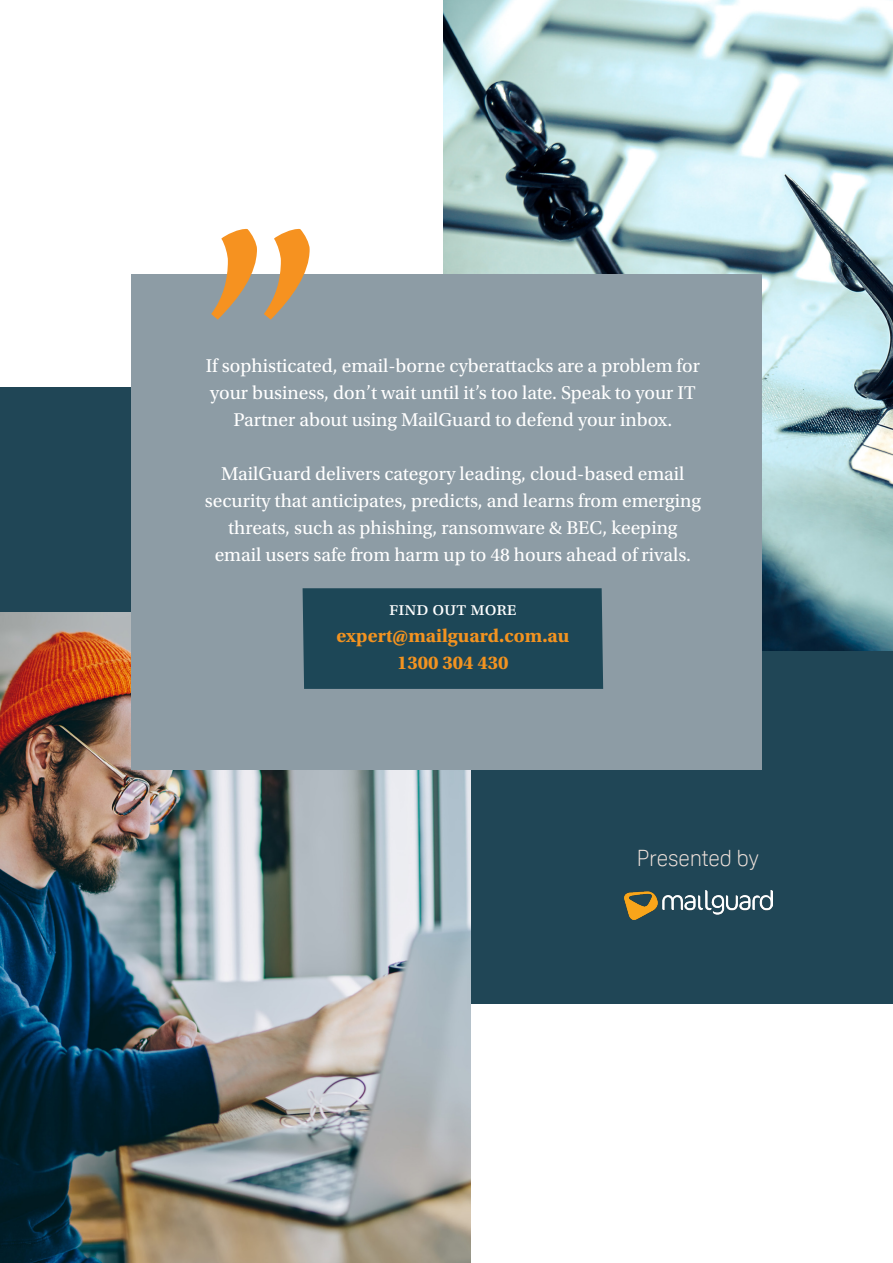
<style>
.page{position:relative;width:893px;height:1263px;background:#fff}
.page>*{position:absolute;margin:0;border:0;box-sizing:border-box;transform-origin:0 0}
.Title_04_Center{font:300 22.5px "Oscine";color:#f0e2db}
.Title_02_Center{font:19.5px/27px "Utopia Std";color:#fff;text-align:center}
.Title_02_Center-2{font:700 19.5px "Utopia Std";color:#f39320}
</style>
<div class="page">
<div style="left:0;top:387px;width:893px;height:617px;background:#204656"></div>
<img style="left:444px;top:0;width:449px;height:651px">
<img style="left:0;top:612px;width:471px;height:651px">
<div style="left:131px;top:274px;width:631px;height:496px;background:#8d9ca5"></div>
<img style="left:624px;top:890px;width:148px;height:30px">
<svg style="left:211px;top:228px;width:99px;height:92px"></svg>
<div style="left:303px;top:588px;width:300px;height:101px;background:#1d4757"></div>
<p class="Title_02_Center" style="left:206px;top:352px;width:496px">If sophisticated, email-borne cyberattacks are a problem for your business, don’t wait until it’s too late. Speak to your IT<br>Partner about using MailGuard to defend your inbox.</p>
<p class="Title_02_Center" style="left:205px;top:460px;width:498px">MailGuard delivers category leading, cloud-based email security that anticipates, predicts, and learns from emerging threats, such as phishing, ransomware &amp; BEC, keeping email users safe from harm up to 48 hours ahead of rivals.</p>
<p class="Title_02_Center" style="left:389px;top:595px;width:129px">find out more</p>
<p class="Title_02_Center-2" style="left:336px;top:624px;width:235px">expert@mailguard.com.au</p>
<p class="Title_02_Center-2" style="left:397px;top:651px;width:113px">1300 304 430</p>
<p class="Title_04_Center" style="left:637px;top:845px;width:123px">Presented by</p>
</div>
